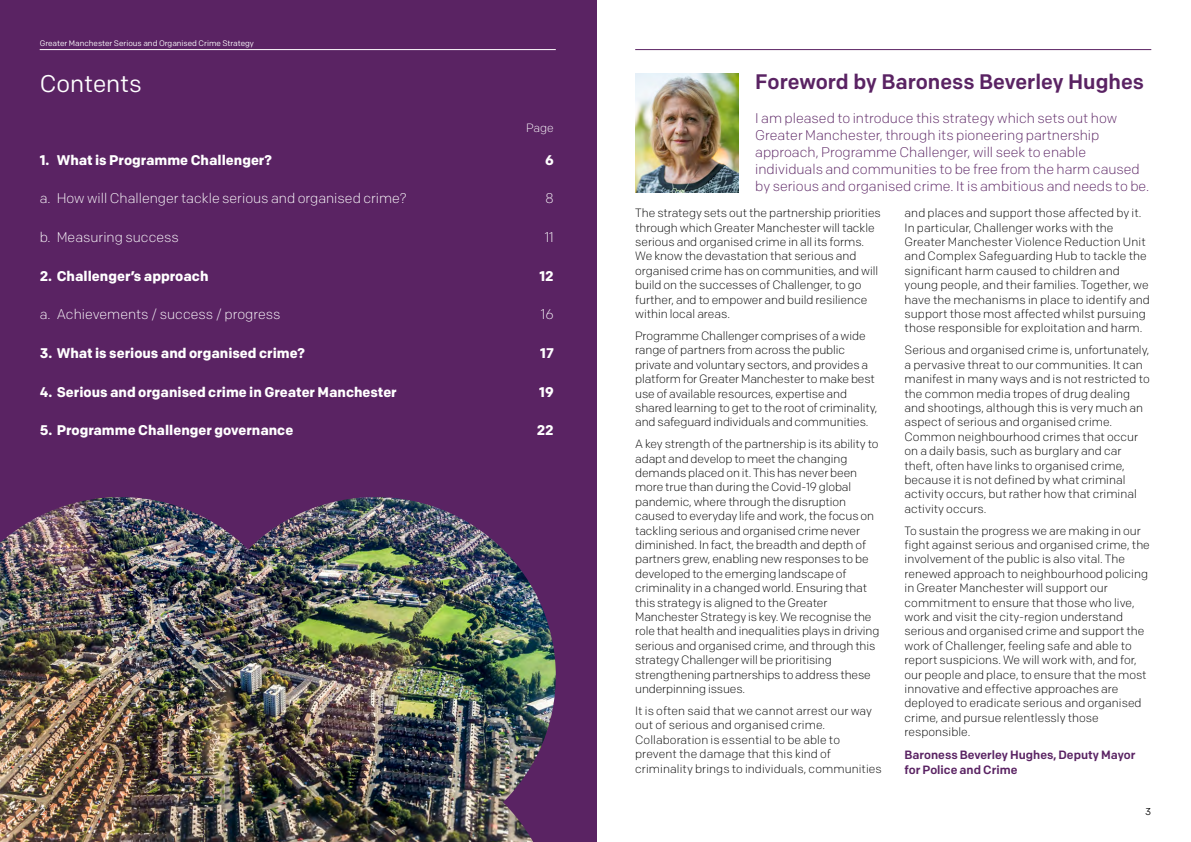
<style>
.page{position:relative;width:1191px;height:842px;background:#fff}
.page>*{position:absolute;margin:0;border:0;box-sizing:border-box;transform-origin:0 0}
.H2_GMCA{font:24px "Colfax";letter-spacing:-.005em;color:#fff}
.H3_GMCA{font:500 21px "Colfax";color:#5a2363}
.H4_GMCA{font:300 14px/17px "Colfax";color:#5a2363}
.P_GMCA{font:700 14px "Colfax";color:#fff}
.P_GMCA-2{font:300 14px "Colfax";color:#fff}
.P_GMCA-3{font:300 12px/14.4px "Colfax";letter-spacing:-.005em;color:#000}
.P_GMCA-4{font:500 12px/15px "Colfax";color:#5a2363}
.t1{font:300 12px "Colfax";color:#fff}
.t2{font:10px "Colfax";color:#fff}
.t3{font:10px "Colfax";color:#000}
.t4{font:8px "Colfax";color:#fff}
</style>
<div class="page">
<div style="left:0;top:0;width:596px;height:842px;background:#5a2363"></div>
<img style="left:0;top:497px;width:556px;height:345px">
<img style="left:635px;top:74px;width:103px;height:119px">
<hr style="left:40px;top:49px;width:516px;height:1px;background:#fff">
<hr style="left:635px;top:49px;width:516px;height:1px;background:#5a2363">
<p class="t4" style="left:40px;top:38px;width:216px">Greater Manchester Serious and Organised Crime Strategy</p>
<h2 class="H2_GMCA" style="left:40px;top:69px;width:104px">Contents</h2>
<p class="t1" style="left:526px;top:120px;width:29px">Page</p>
<p class="P_GMCA" style="left:40px;top:151px;width:234px">1. What is Programme Challenger?</p>
<p class="P_GMCA" style="left:545px;top:151px;width:10px">6</p>
<p class="P_GMCA-2" style="left:40px;top:190px;width:368px">a. How will Challenger tackle serious and organised crime?</p>
<p class="P_GMCA-2" style="left:545px;top:190px;width:10px">8</p>
<p class="P_GMCA-2" style="left:40px;top:229px;width:141px">b. Measuring success</p>
<p class="P_GMCA-2" style="left:544px;top:229px;width:11px">11</p>
<p class="P_GMCA" style="left:40px;top:267px;width:170px">2. Challenger’s approach</p>
<p class="P_GMCA" style="left:539px;top:267px;width:16px">12</p>
<p class="P_GMCA-2" style="left:40px;top:306px;width:242px">a. Achievements / success / progress</p>
<p class="P_GMCA-2" style="left:541px;top:306px;width:14px">16</p>
<p class="P_GMCA" style="left:40px;top:344px;width:267px">3. What is serious and organised crime?</p>
<p class="P_GMCA" style="left:540px;top:344px;width:15px">17</p>
<p class="P_GMCA" style="left:40px;top:383px;width:358px">4. Serious and organised crime in Greater Manchester</p>
<p class="P_GMCA" style="left:539px;top:383px;width:16px">19</p>
<p class="P_GMCA" style="left:40px;top:422px;width:255px">5. Programme Challenger governance</p>
<p class="P_GMCA" style="left:537px;top:422px;width:19px">22</p>
<h3 class="H3_GMCA" style="left:755px;top:69px;width:390px">Foreword by Baroness Beverley Hughes</h3>
<p class="H4_GMCA" style="left:755px;top:110px;width:395px">I am pleased to introduce this strategy which sets out how Greater Manchester, through its pioneering partnership approach, Programme Challenger, will seek to enable individuals and communities to be free from the harm caused by serious and organised crime. It is ambitious and needs to be.</p>
<p class="P_GMCA-3" style="left:635px;top:206px;width:247px">The strategy sets out the partnership priorities through which Greater Manchester will tackle serious and organised crime in all its forms.<br>We know the devastation that serious and organised crime has on communities, and will build on the successes of Challenger, to go further, and to empower and build resilience within local areas.</p>
<p class="P_GMCA-3" style="left:635px;top:328px;width:244px">Programme Challenger comprises of a wide range of partners from across the public private and voluntary sectors, and provides a platform for Greater Manchester to make best use of available resources, expertise and shared learning to get to the root of criminality, and safeguard individuals and communities.</p>
<p class="P_GMCA-3" style="left:635px;top:437px;width:246px">A key strength of the partnership is its ability to adapt and develop to meet the changing demands placed on it. This has never been more true than during the Covid-19 global pandemic, where through the disruption caused to everyday life and work, the focus on tackling serious and organised crime never diminished. In fact, the breadth and depth of partners grew, enabling new responses to be developed to the emerging landscape of criminality in a changed world. Ensuring that this strategy is aligned to the Greater Manchester Strategy is key. We recognise the role that health and inequalities plays in driving serious and organised crime, and through this strategy Challenger will be prioritising strengthening partnerships to address these underpinning issues.</p>
<p class="P_GMCA-3" style="left:635px;top:703px;width:248px">It is often said that we cannot arrest our way out of serious and organised crime.<br>Collaboration is essential to be able to prevent the damage that this kind of criminality brings to individuals, communities</p>
<p class="P_GMCA-3" style="left:904px;top:206px;width:247px">and places and support those affected by it.<br>In particular, Challenger works with the Greater Manchester Violence Reduction Unit and Complex Safeguarding Hub to tackle the significant harm caused to children and young people, and their families. Together, we have the mechanisms in place to identify and support those most affected whilst pursuing those responsible for exploitation and harm.</p>
<p class="P_GMCA-3" style="left:904px;top:343px;width:247px">Serious and organised crime is, unfortunately, a pervasive threat to our communities. It can manifest in many ways and is not restricted to the common media tropes of drug dealing and shootings, although this is very much an aspect of serious and organised crime.<br>Common neighbourhood crimes that occur on a daily basis, such as burglary and car theft, often have links to organised crime, because it is not defined by what criminal activity occurs, but rather how that criminal activity occurs.</p>
<p class="P_GMCA-3" style="left:904px;top:523px;width:247px">To sustain the progress we are making in our fight against serious and organised crime, the involvement of the public is also vital. The renewed approach to neighbourhood policing in Greater Manchester will support our commitment to ensure that those who live, work and visit the city-region understand serious and organised crime and support the work of Challenger, feeling safe and able to report suspicions. We will work with, and for, our people and place, to ensure that the most innovative and effective approaches are deployed to eradicate serious and organised crime, and pursue relentlessly those responsible.</p>
<p class="P_GMCA-4" style="left:904px;top:747px;width:232px">Baroness Beverley Hughes, Deputy Mayor for Police and Crime</p>
<p class="t2" style="left:40px;top:806px;width:7px">2</p>
<p class="t3" style="left:1145px;top:806px;width:8px">3</p>
</div>
